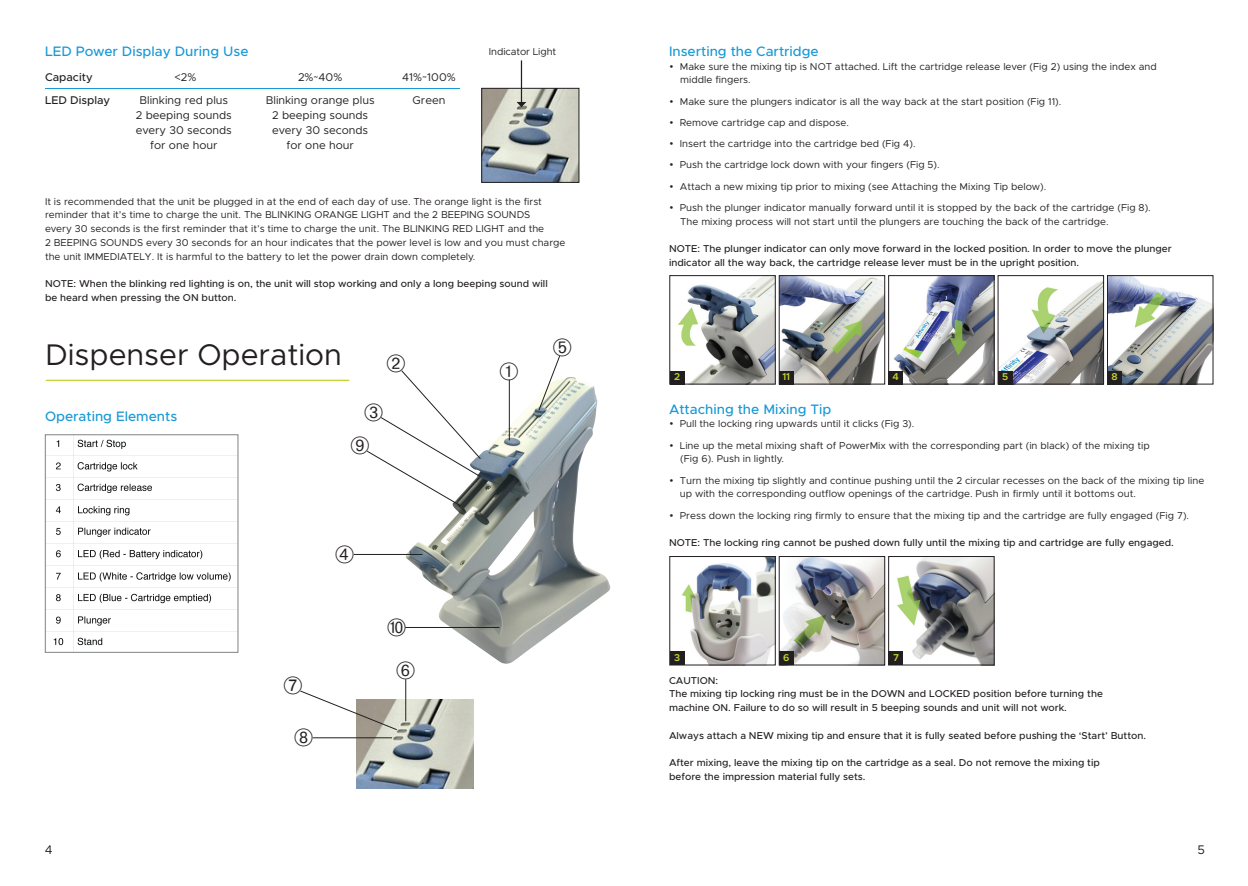
<style>
.page{position:relative;width:1248px;height:886px;background:#fff}
.page>*{position:absolute;margin:0;border:0;box-sizing:border-box;transform-origin:0 0}
.Headers{font:30px "Metropolis";color:#231f20}
.Subheads{font:500 13.75px "Metropolis";color:#1899d6}
.預設值{font:12.5px "Metropolis";color:#231f20}
.Body_Text{font:11.25px "Metropolis";color:#231f20}
.Body_Text-2{font:500 11.25px "Metropolis";color:#231f20}
.Body_Text-3{font:10px/13.8px "Metropolis";color:#231f20}
.Body_Text-4{font:500 10px/13.8px "Metropolis";color:#231f20}
.Body_Text-5{font:600 10px "Metropolis";color:#c0d42f}
.s1{font-family:"Gotham"}
</style>
<div class="page">
<img style="left:405px;top:377px;width:206px;height:287px">
<img style="left:47px;top:436px;width:189px;height:215px">
<div style="left:45px;top:434px;width:193px;height:219px;border:1px solid #808285"></div>
<img style="left:356px;top:699px;width:118px;height:89px">
<hr style="left:509px;top:380px;width:1px;height:60px;background:#231f20">
<hr style="left:405px;top:627px;width:94px;height:1px;background:#231f20">
<hr style="left:354px;top:554px;width:68px;height:1px;background:#231f20">
<img style="left:678px;top:277px;width:95px;height:105px">
<img style="left:682px;top:558px;width:91px;height:105px">
<img style="left:781px;top:277px;width:101px;height:105px">
<div style="left:779px;top:275px;width:105px;height:109px;border:1px solid #231f20"></div>
<img style="left:781px;top:558px;width:101px;height:105px">
<img style="left:894px;top:277px;width:98px;height:105px">
<div style="left:888px;top:275px;width:106px;height:109px;border:1px solid #231f20"></div>
<img style="left:897px;top:558px;width:95px;height:105px">
<div style="left:888px;top:556px;width:106px;height:109px;border:1px solid #231f20"></div>
<img style="left:999px;top:281px;width:102px;height:101px">
<div style="left:997px;top:275px;width:106px;height:109px;border:1px solid #231f20"></div>
<img style="left:1109px;top:277px;width:101px;height:105px">
<div style="left:1107px;top:275px;width:105px;height:109px;border:1px solid #231f20"></div>
<div style="left:670px;top:371px;width:14px;height:13px;background:#231f20"></div>
<div style="left:670px;top:651px;width:14px;height:14px;background:#231f20"></div>
<div style="left:888px;top:371px;width:15px;height:13px;background:#231f20"></div>
<div style="left:888px;top:651px;width:15px;height:14px;background:#231f20"></div>
<div style="left:998px;top:371px;width:14px;height:13px;background:#231f20"></div>
<div style="left:1107px;top:371px;width:15px;height:13px;background:#231f20"></div>
<div style="left:779px;top:371px;width:14px;height:13px;background:#231f20"></div>
<div style="left:779px;top:651px;width:14px;height:14px;background:#231f20"></div>
<hr style="left:45px;top:88px;width:415px;height:1px;background:#1899d6">
<img style="left:483px;top:90px;width:94px;height:91px">
<div style="left:481px;top:88px;width:98px;height:95px;border:1px solid #231f20"></div>
<hr style="left:521px;top:60px;width:1px;height:43px;background:#231f20">
<svg style="left:516px;top:102px;width:10px;height:5px"></svg>
<hr style="left:46px;top:380px;width:303px;height:1px;background:#c0d42f">
<svg style="left:300px;top:661px;width:114px;height:85px"></svg>
<svg style="left:500px;top:377px;width:18px;height:3px"></svg>
<svg style="left:538px;top:356px;width:33px;height:55px"></svg>
<svg style="left:367px;top:370px;width:114px;height:137px"></svg>
<p class="Subheads" style="left:45px;top:43px;width:205px">LED Power Display During Use</p>
<p class="Body_Text-2" style="left:45px;top:70px;width:49px">Capacity</p>
<p class="Body_Text" style="left:174px;top:70px;width:24px">&lt;2%</p>
<p class="Body_Text" style="left:298px;top:70px;width:46px">2%~40%</p>
<p class="Body_Text" style="left:402px;top:70px;width:55px">41%~100%</p>
<p class="Body_Text-2" style="left:45px;top:93px;width:67px">LED Display</p>
<p class="Body_Text" style="left:139px;top:93px;width:90px">Blinking red plus</p>
<p class="Body_Text" style="left:266px;top:93px;width:110px">Blinking orange plus</p>
<p class="Body_Text" style="left:412px;top:93px;width:34px">Green</p>
<p class="Body_Text" style="left:136px;top:108px;width:97px">2 beeping sounds</p>
<p class="Body_Text" style="left:272px;top:108px;width:97px">2 beeping sounds</p>
<p class="Body_Text" style="left:136px;top:123px;width:97px">every 30 seconds</p>
<p class="Body_Text" style="left:272px;top:123px;width:97px">every 30 seconds</p>
<p class="Body_Text" style="left:150px;top:138px;width:69px">for one hour</p>
<p class="Body_Text" style="left:286px;top:138px;width:69px">for one hour</p>
<p class="Body_Text-3" style="left:489px;top:45px;width:69px">Indicator Light</p>
<p class="Body_Text-3" style="left:45px;top:194px;width:498px">It is recommended that the unit be plugged in at the end of each day of use. The orange light is the first reminder that it’s time to charge the unit. The BLINKING ORANGE LIGHT and the 2 BEEPING SOUNDS</p>
<p class="Body_Text-3" style="left:45px;top:222px;width:500px">every 30 seconds is the first reminder that it’s time to charge the unit. The BLINKING RED LIGHT and the</p>
<p class="Body_Text-3" style="left:45px;top:236px;width:522px">2 BEEPING SOUNDS every 30 seconds for an hour indicates that the power level is low and you must charge the unit IMMEDIATELY. It is harmful to the battery to let the power drain down completely.</p>
<p class="Body_Text-4" style="left:45px;top:277px;width:504px">NOTE: When the blinking red lighting is on, the unit will stop working and only a long beeping sound will</p>
<p class="Body_Text-4" style="left:45px;top:291px;width:193px">be heard when pressing the ON button.</p>
<p class="Headers" style="left:45px;top:335px;width:298px">Dispenser Operation</p>
<p class="Subheads" style="left:45px;top:407px;width:134px">Operating Elements</p>
<p class="Subheads" style="left:669px;top:43px;width:151px">Inserting the Cartridge</p>
<p class="Body_Text-3" style="left:669px;top:59px;width:489px"><span class="s1">•</span> Make sure the mixing tip is NOT attached. Lift the cartridge release lever (Fig 2) using the index and</p>
<p class="Body_Text-3" style="left:680px;top:73px;width:70px">middle fingers.</p>
<p class="Body_Text-3" style="left:669px;top:94px;width:392px"><span class="s1">•</span> Make sure the plungers indicator is all the way back at the start position (Fig 11).</p>
<p class="Body_Text-3" style="left:669px;top:116px;width:180px"><span class="s1">•</span> Remove cartridge cap and dispose.</p>
<p class="Body_Text-3" style="left:669px;top:137px;width:246px"><span class="s1">•</span> Insert the cartridge into the cartridge bed (Fig 4).</p>
<p class="Body_Text-3" style="left:669px;top:158px;width:271px"><span class="s1">•</span> Push the cartridge lock down with your fingers (Fig 5).</p>
<p class="Body_Text-3" style="left:669px;top:179px;width:377px"><span class="s1">•</span> Attach a new mixing tip prior to mixing (see Attaching the Mixing Tip below).</p>
<p class="Body_Text-3" style="left:669px;top:201px;width:482px"><span class="s1">•</span> Push the plunger indicator manually forward until it is stopped by the back of the cartridge (Fig 8).</p>
<p class="Body_Text-3" style="left:680px;top:214px;width:428px">The mixing process will not start until the plungers are touching the back of the cartridge.</p>
<p class="Body_Text-4" style="left:669px;top:242px;width:504px">NOTE: The plunger indicator can only move forward in the locked position. In order to move the plunger indicator all the way back, the cartridge release lever must be in the upright position.</p>
<p class="Body_Text-5" style="left:674px;top:371px;width:8px">2</p>
<p class="Body_Text-5" style="left:782px;top:371px;width:9px">11</p>
<p class="Body_Text-5" style="left:1002px;top:371px;width:8px">5</p>
<p class="Body_Text-5" style="left:1111px;top:371px;width:8px">8</p>
<p class="Body_Text-5" style="left:892px;top:371px;width:8px">4</p>
<p class="Subheads" style="left:669px;top:400px;width:164px">Attaching the Mixing Tip</p>
<p class="Body_Text-3" style="left:669px;top:417px;width:245px"><span class="s1">•</span> Pull the locking ring upwards until it clicks (Fig 3).</p>
<p class="Body_Text-3" style="left:669px;top:438px;width:482px"><span class="s1">•</span> Line up the metal mixing shaft of PowerMix with the corresponding part (in black) of the mixing tip</p>
<p class="Body_Text-3" style="left:680px;top:452px;width:104px">(Fig 6). Push in lightly.</p>
<p class="Body_Text-3" style="left:679px;top:473px;width:526px;text-indent:-11px"><span class="s1">•</span> Turn the mixing tip slightly and continue pushing until the 2 circular recesses on the back of the mixing tip line up with the corresponding outflow openings of the cartridge. Push in firmly until it bottoms out.</p>
<p class="Body_Text-3" style="left:669px;top:508px;width:520px"><span class="s1">•</span> Press down the locking ring firmly to ensure that the mixing tip and the cartridge are fully engaged (Fig 7).</p>
<p class="Body_Text-4" style="left:669px;top:536px;width:506px">NOTE: The locking ring cannot be pushed down fully until the mixing tip and cartridge are fully engaged.</p>
<p class="Body_Text-5" style="left:674px;top:651px;width:7px">3</p>
<p class="Body_Text-5" style="left:783px;top:651px;width:8px">6</p>
<p class="Body_Text-5" style="left:893px;top:651px;width:8px">7</p>
<p class="Body_Text-4" style="left:669px;top:673px;width:51px">CAUTION:</p>
<p class="Body_Text-4" style="left:669px;top:687px;width:435px">The mixing tip locking ring must be in the DOWN and LOCKED position before turning the machine ON. Failure to do so will result in 5 beeping sounds and unit will not work.</p>
<p class="Body_Text-4" style="left:669px;top:728px;width:478px">Always attach a NEW mixing tip and ensure that it is fully seated before pushing the ‘Start’ Button.</p>
<p class="Body_Text-4" style="left:669px;top:756px;width:432px">After mixing, leave the mixing tip on the cartridge as a seal. Do not remove the mixing tip before the impression material fully sets.</p>
<p class="預設值" style="left:45px;top:842px;width:9px">4</p>
<p class="預設值" style="left:1197px;top:842px;width:9px">5</p>
</div>
